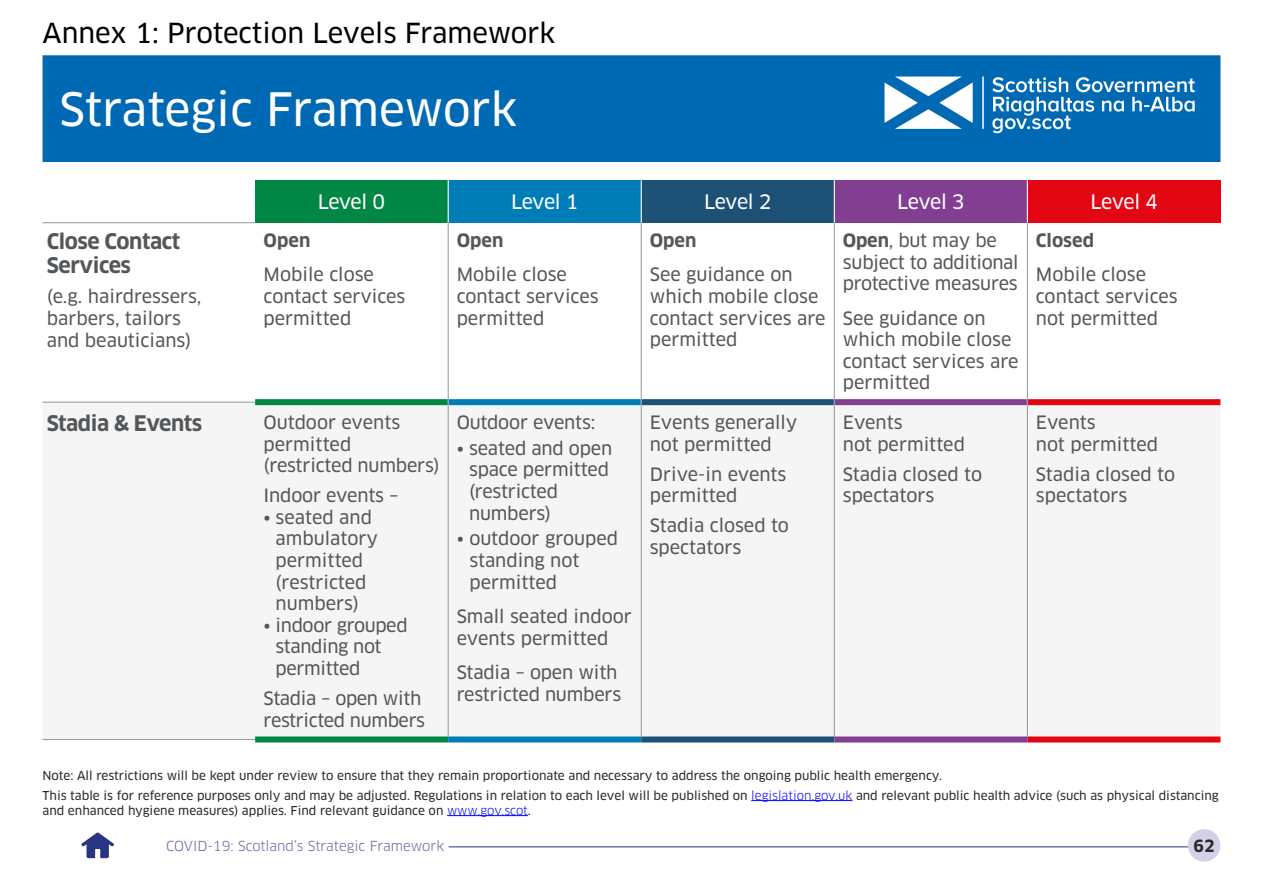
<style>
.page{position:relative;width:1263px;height:893px;background:#fff}
.page>*{position:absolute;margin:0;border:0;box-sizing:border-box;transform-origin:0 0}
.t1{font:45px "Clan News";color:#fff}
.t2{font:27px "Clan News";color:#000}
.Categories{font:700 21px/24px "Clan";letter-spacing:-.02em;color:#54575a}
.t3{font:19.5px "Clan News";letter-spacing:-.03em;color:#fff}
.Table_Txt{font:18px/21.6px "Clan News";color:#54575a}
.Table_Txt-2{font:18px/21.6px "Clan News";letter-spacing:-.02em;color:#54575a}
.Categories-2{font:18px/21.6px "Clan News";color:#54575a}
.Table_Txt-3{font:700 18px "Clan";color:#54575a}
.t4{font:700 16.5px "Clan";color:#272a2a}
.t5{font:13.5px "Clan";color:#6565a4}
.t6{font:12px/19.2px "Clan News";color:#272a2a}
.s1{font-family:"Clan";font-weight:700}
.s2{font-family:"Clan";color:#00f}
</style>
<div class="page">
<hr style="left:449px;top:846px;width:750px;height:1px;background:#283583">
<div style="left:1188px;top:829px;width:32px;height:33px;background:#d3d0e7;border-radius:50%"></div>
<svg style="left:81px;top:832px;width:33px;height:26px"></svg>
<div style="left:43px;top:55px;width:1177px;height:107px;background:#0069b3"></div>
<hr style="left:982px;top:77px;width:2px;height:52px;background:#fff">
<svg style="left:884px;top:77px;width:89px;height:52px"></svg>
<svg style="left:992px;top:77px;width:203px;height:56px;background:#3889c3"></svg>
<hr style="left:751px;top:800px;width:101px;height:1px;background:#00f">
<hr style="left:447px;top:815px;width:81px;height:1px;background:#00f">
<div style="left:255px;top:180px;width:193px;height:43px;background:#008645"></div>
<div style="left:448px;top:180px;width:193px;height:43px;background:#007cb7"></div>
<div style="left:641px;top:180px;width:193px;height:43px;background:#1c5075"></div>
<div style="left:834px;top:180px;width:193px;height:43px;background:#823f91"></div>
<div style="left:1027px;top:180px;width:193px;height:43px;background:#e30613"></div>
<div style="left:43px;top:405px;width:1177px;height:334px;background:#f5f5f5"></div>
<hr style="left:448px;top:180px;width:1px;height:43px;background:#fff">
<hr style="left:641px;top:180px;width:1px;height:43px;background:#fff">
<hr style="left:834px;top:180px;width:1px;height:43px;background:#fff">
<hr style="left:43px;top:402px;width:212px;height:1px;background:#a1a0a1">
<hr style="left:43px;top:739px;width:212px;height:1px;background:#a1a0a1">
<hr style="left:43px;top:222px;width:212px;height:1px;background:#a1a0a1">
<hr style="left:448px;top:223px;width:1px;height:179px;background:#a1a0a1">
<hr style="left:641px;top:223px;width:1px;height:179px;background:#a1a0a1">
<hr style="left:834px;top:223px;width:1px;height:179px;background:#a1a0a1">
<hr style="left:1027px;top:223px;width:1px;height:179px;background:#a1a0a1">
<hr style="left:448px;top:402px;width:1px;height:334px;background:#a1a0a1">
<hr style="left:641px;top:402px;width:1px;height:334px;background:#a1a0a1">
<hr style="left:834px;top:402px;width:1px;height:334px;background:#a1a0a1">
<hr style="left:1027px;top:402px;width:1px;height:334px;background:#a1a0a1">
<hr style="left:1027px;top:180px;width:1px;height:43px;background:#fff">
<div style="left:449px;top:399px;width:192px;height:6px;background:#007cb7"></div>
<div style="left:448px;top:736px;width:193px;height:6px;background:#007cb7"></div>
<div style="left:255px;top:399px;width:193px;height:6px;background:#008645"></div>
<div style="left:255px;top:736px;width:193px;height:6px;background:#008645"></div>
<div style="left:642px;top:399px;width:192px;height:6px;background:#1c5075"></div>
<div style="left:641px;top:736px;width:193px;height:6px;background:#1c5075"></div>
<div style="left:835px;top:399px;width:192px;height:6px;background:#823f91"></div>
<div style="left:834px;top:736px;width:193px;height:6px;background:#823f91"></div>
<div style="left:1028px;top:399px;width:192px;height:6px;background:#e30613"></div>
<div style="left:1027px;top:736px;width:193px;height:6px;background:#e30613"></div>
<h2 class="t2" style="left:43px;top:16px;width:514px">Annex 1: Protection Levels Framework</h2>
<h1 class="t1" style="left:60px;top:82px;width:459px">Strategic Framework</h1>
<p class="Categories" style="left:47px;top:230px;width:135px">Close Contact<br>Services</p>
<p class="Categories-2" style="left:47px;top:286px;width:156px">(e.g. hairdressers, barbers, tailors and beauticians)</p>
<p class="t3" style="left:318px;top:190px;width:69px">Level 0</p>
<p class="t3" style="left:511px;top:190px;width:69px">Level 1</p>
<p class="t3" style="left:704px;top:190px;width:69px">Level 2</p>
<p class="t3" style="left:897px;top:190px;width:69px">Level 3</p>
<p class="t3" style="left:1090px;top:190px;width:69px">Level 4</p>
<p class="Table_Txt-3" style="left:264px;top:229px;width:48px">Open</p>
<p class="Table_Txt" style="left:264px;top:264px;width:143px">Mobile close contact services permitted</p>
<p class="Table_Txt-3" style="left:457px;top:229px;width:48px">Open</p>
<p class="Table_Txt" style="left:457px;top:264px;width:143px">Mobile close contact services permitted</p>
<p class="Table_Txt-3" style="left:650px;top:229px;width:48px">Open</p>
<p class="Table_Txt" style="left:650px;top:264px;width:177px">See guidance on which mobile close contact services are permitted</p>
<p class="Table_Txt-2" style="left:843px;top:230px;width:177px"><span class="s1">Open</span>, but may be subject to additional protective measures</p>
<p class="Table_Txt" style="left:843px;top:307px;width:177px">See guidance on which mobile close contact services are permitted</p>
<p class="Table_Txt-3" style="left:1036px;top:229px;width:60px">Closed</p>
<p class="Table_Txt" style="left:1036px;top:264px;width:143px">Mobile close contact services not permitted</p>
<p class="Categories" style="left:47px;top:412px;width:157px">Stadia &amp; Events</p>
<p class="Table_Txt" style="left:264px;top:412px;width:178px">Outdoor events permitted (restricted numbers)</p>
<p class="Table_Txt" style="left:264px;top:485px;width:137px">Indoor events –</p>
<p class="Table_Txt" style="left:276px;top:507px;width:104px;text-indent:-12px">• seated and ambulatory permitted (restricted numbers)</p>
<p class="Table_Txt-2" style="left:276px;top:615px;width:133px;text-indent:-12px">• indoor grouped standing not permitted</p>
<p class="Table_Txt-2" style="left:264px;top:688px;width:163px">Stadia – open with restricted numbers</p>
<p class="Table_Txt" style="left:457px;top:412px;width:140px">Outdoor events:</p>
<p class="Table_Txt" style="left:469px;top:438px;width:145px;text-indent:-12px">• seated and open space permitted (restricted numbers)</p>
<p class="Table_Txt" style="left:469px;top:528px;width:150px;text-indent:-13px">• outdoor grouped standing not permitted</p>
<p class="Table_Txt" style="left:457px;top:606px;width:177px">Small seated indoor events permitted</p>
<p class="Table_Txt" style="left:457px;top:662px;width:166px">Stadia – open with restricted numbers</p>
<p class="Table_Txt" style="left:650px;top:412px;width:149px">Events generally not permitted</p>
<p class="Table_Txt" style="left:650px;top:463px;width:138px">Drive-in events permitted</p>
<p class="Table_Txt" style="left:650px;top:515px;width:141px">Stadia closed to spectators</p>
<p class="Table_Txt" style="left:843px;top:412px;width:124px">Events<br>not permitted</p>
<p class="Table_Txt" style="left:843px;top:463px;width:141px">Stadia closed to spectators</p>
<p class="Table_Txt" style="left:1036px;top:412px;width:124px">Events<br>not permitted</p>
<p class="Table_Txt" style="left:1036px;top:463px;width:141px">Stadia closed to spectators</p>
<p class="t6" style="left:43px;top:766px;width:1178px">Note: All restrictions will be kept under review to ensure that they remain proportionate and necessary to address the ongoing public health emergency.<br>This table is for reference purposes only and may be adjusted. Regulations in relation to each level will be published on <span class="s2">legislation.gov.uk</span> and relevant public health advice (such as physical distancing</p>
<p class="t6" style="left:43px;top:801px;width:490px">and enhanced hygiene measures) applies. Find relevant guidance on <span class="s2">www.gov.scot</span>.</p>
<p class="t5" style="left:166px;top:838px;width:280px">COVID-19: Scotland’s Strategic Framework</p>
<p class="t4" style="left:1193px;top:835px;width:23px">62</p>
</div>
